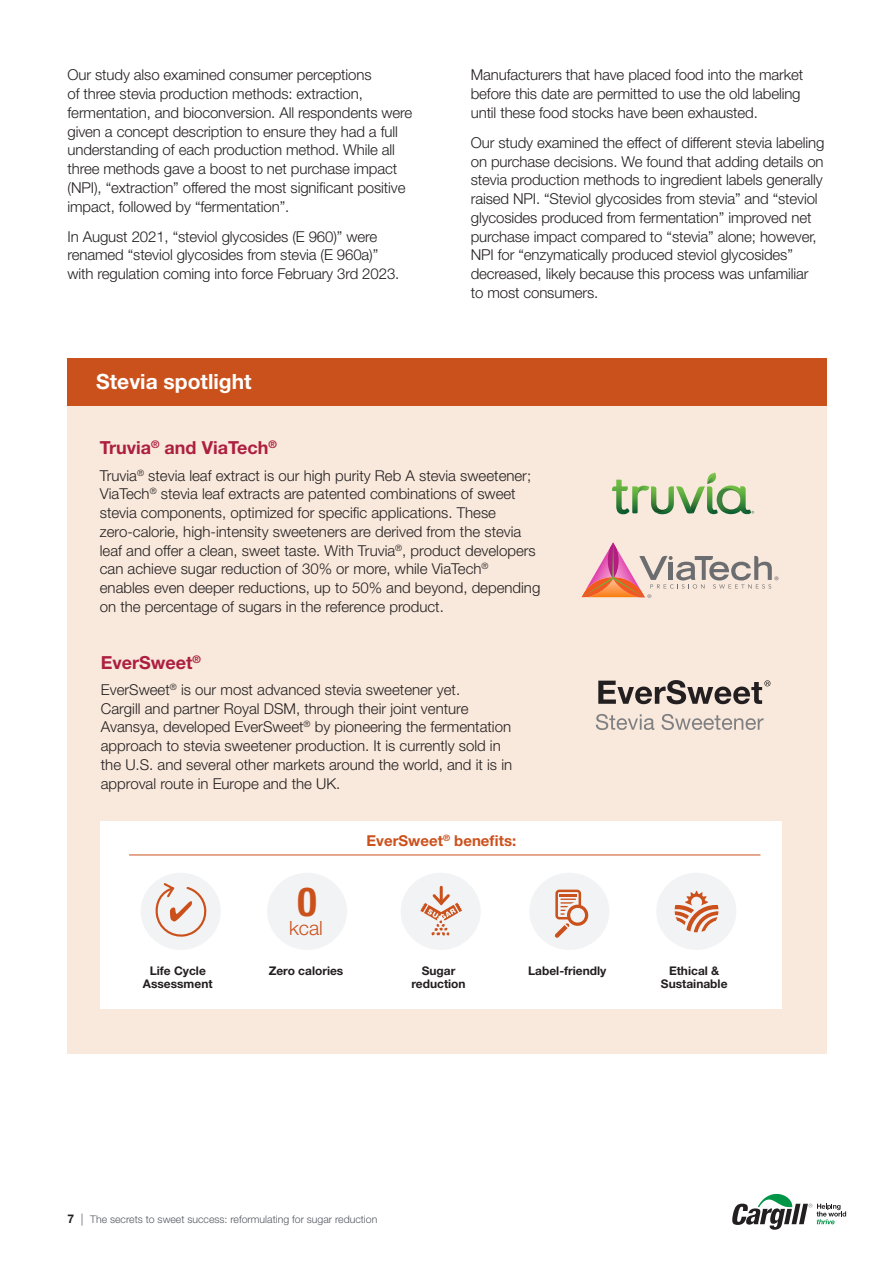
<style>
.page{position:relative;width:894px;height:1263px;background:#fff}
.page>*{position:absolute;margin:0;border:0;box-sizing:border-box;transform-origin:0 0}
.head{font:700 condensed 40.2px "Helvetica Neue LT Std";color:#cb511c}
.head-2{font:700 21px "Helvetica Neue LT Std";color:#fff}
.head-3{font:300 19.65px "Helvetica Neue LT Std";color:#cb511c}
.body{font:700 18px "Helvetica Neue LT Std";color:#ad1f40}
.body-2{font:300 15px/18.8px "Helvetica Neue LT Std";letter-spacing:-.01em;color:#231f20}
.body-3{font:700 15px "Helvetica Neue LT Std";color:#cb511c}
.head-4{font:700 12px/13.2px "Helvetica Neue LT Std";color:#231f20;text-align:center}
.t1{font:300 10.5px "Helvetica Neue LT Std";color:#535860}
.s1{font-weight:700;font-size:12px;color:#231f20}
.s2{font-size:12px}
</style>
<div class="page">
<svg style="left:732px;top:1193px;width:113px;height:36px"></svg>
<div style="left:68px;top:358px;width:758px;height:695px;background:#f9e9dc"></div>
<svg style="left:612px;top:472px;width:141px;height:42px"></svg>
<div style="left:68px;top:358px;width:758px;height:48px;background:#cb511c"></div>
<svg style="left:581px;top:542px;width:197px;height:55px"></svg>
<svg style="left:596px;top:714px;width:58px;height:16px"></svg>
<svg style="left:661px;top:714px;width:102px;height:16px"></svg>
<svg style="left:598px;top:680px;width:172px;height:24px"></svg>
<div style="left:101px;top:821px;width:680px;height:188px;background:#fff"></div>
<div style="left:141px;top:872px;width:80px;height:78px;background:#f2f3f4;border-radius:50%"></div>
<svg style="left:155px;top:883px;width:52px;height:54px"></svg>
<div style="left:267px;top:872px;width:80px;height:78px;background:#f2f3f4;border-radius:50%"></div>
<div style="left:400px;top:872px;width:80px;height:78px;background:#f2f3f4;border-radius:50%"></div>
<hr style="left:439px;top:887px;width:3px;height:16px;background:#cb511c">
<svg style="left:420px;top:891px;width:42px;height:44px"></svg>
<div style="left:529px;top:872px;width:80px;height:78px;background:#f2f3f4;border-radius:50%"></div>
<svg style="left:555px;top:889px;width:34px;height:49px"></svg>
<hr style="left:559px;top:893px;width:18px;height:3px;background:#cb511c">
<div style="left:656px;top:872px;width:80px;height:78px;background:#f2f3f4;border-radius:50%"></div>
<svg style="left:674px;top:890px;width:44px;height:42px"></svg>
<hr style="left:129px;top:854px;width:631px;height:1px;background:#cb511c">
<p class="body-2" style="left:68px;top:65px;width:346px">Our study also examined consumer perceptions<br>of three stevia production methods: extraction, fermentation, and bioconversion. All respondents were given a concept description to ensure they had a full understanding of each production method. While all three methods gave a boost to net purchase impact (NPI), “extraction” offered the most significant positive impact, followed by “fermentation”.</p>
<p class="body-2" style="left:68px;top:227px;width:333px">In August 2021, “steviol glycosides (E 960)” were renamed “steviol glycosides from stevia (E 960a)” with regulation coming into force February 3rd 2023.</p>
<p class="head-2" style="left:96px;top:368px;width:157px">Stevia spotlight</p>
<p class="body-2" style="left:470px;top:65px;width:334px">Manufacturers that have placed food into the market before this date are permitted to use the old labeling until these food stocks have been exhausted.</p>
<p class="body-2" style="left:470px;top:133px;width:355px">Our study examined the effect of different stevia labeling on purchase decisions. We found that adding details on stevia production methods to ingredient labels generally raised NPI. “Steviol glycosides from stevia” and “steviol glycosides produced from fermentation” improved net purchase impact compared to “stevia” alone; however, NPI for “enzymatically produced steviol glycosides” decreased, likely because this process was unfamiliar to most consumers.</p>
<p class="body" style="left:100px;top:437px;width:178px">Truvia<sup>®</sup> and ViaTech<sup>®</sup></p>
<p class="body-2" style="left:100px;top:465px;width:442px">Truvia<sup>®</sup> stevia leaf extract is our high purity Reb A stevia sweetener; ViaTech<sup>®</sup> stevia leaf extracts are patented combinations of sweet stevia components, optimized for specific applications. These zero-calorie, high-intensity sweeteners are derived from the stevia leaf and offer a clean, sweet taste. With Truvia<sup>®</sup>, product developers can achieve sugar reduction of 30% or more, while ViaTech<sup>® </sup>enables even deeper reductions, up to 50% and beyond, depending on the percentage of sugars in the reference product.</p>
<p class="body" style="left:101px;top:651px;width:102px">EverSweet<sup>®</sup></p>
<p class="body-2" style="left:101px;top:680px;width:412px">EverSweet<sup>®</sup> is our most advanced stevia sweetener yet.<br>Cargill and partner Royal DSM, through their joint venture Avansya, developed EverSweet<sup>®</sup> by pioneering the fermentation approach to stevia sweetener production. It is currently sold in the U.S. and several other markets around the world, and it is in approval route in Europe and the UK.</p>
<p class="head" style="left:297px;top:877px;width:21px">0</p>
<p class="head-3" style="left:289px;top:916px;width:35px">kcal</p>
<p class="body-3" style="left:366px;top:831px;width:151px">EverSweet<sup>®</sup> benefits:</p>
<p class="head-4" style="left:143px;top:963px;width:71px">Life Cycle<br>Assessment</p>
<p class="head-4" style="left:268px;top:963px;width:76px">Zero calories</p>
<p class="head-4" style="left:411px;top:963px;width:56px">Sugar reduction</p>
<p class="head-4" style="left:528px;top:963px;width:80px">Label-friendly</p>
<p class="head-4" style="left:660px;top:963px;width:68px">Ethical &amp;<br>Sustainable</p>
<p class="t1" style="left:68px;top:1213px;width:311px"><span class="s1">7</span> <span class="s2">|</span> The secrets to sweet success: reformulating for sugar reduction</p>
</div>
